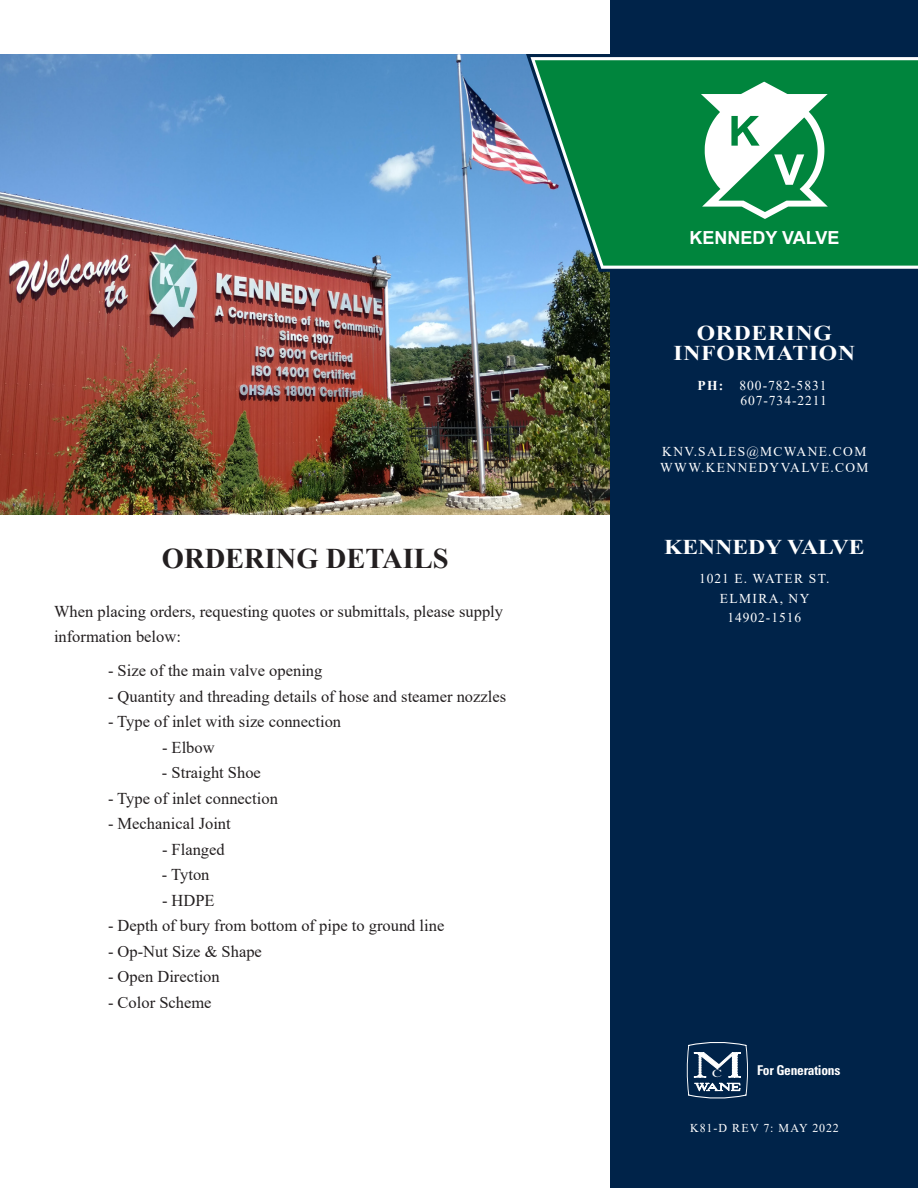
<style>
.page{position:relative;width:918px;height:1188px;background:#fff}
.page>*{position:absolute;margin:0;border:0;box-sizing:border-box;transform-origin:0 0}
.t1{font:700 28.5px "Times New Roman";color:#231f20}
.t2{font:700 21px "Times New Roman";letter-spacing:.03em;color:#fff;scale:1.13 1}
.t3{font:700 21px "Times New Roman";color:#fff;scale:1.13 1}
.t4{font:700 18px "Arial";color:#fff}
.t5{font:16.5px "Times New Roman";color:#231f20}
.t6{font:13.5px "Times New Roman";letter-spacing:.07em;color:#fff}
.t7{font:13.5px "Times New Roman";letter-spacing:.105em;color:#fff}
.t8{font:700 condensed 13.5px "Univers LT Pro";letter-spacing:-.02em;color:#fff}
.t9{font:12px "Times New Roman";letter-spacing:.07em;color:#fff}
.t10{font:11.4px "Bell";color:#fff;scale:1.34 1}
.s1{font-weight:700}
</style>
<div class="page">
<img style="left:0;top:54px;width:611px;height:460px">
<div style="left:611px;top:0;width:307px;height:1188px;background:#002349"></div>
<svg style="left:526px;top:54px;width:85px;height:218px;background:#6084ae"></svg>
<svg style="left:531px;top:57px;width:387px;height:212px;background:#c8d5e4"></svg>
<svg style="left:535px;top:60px;width:383px;height:206px;background:#0e884e"></svg>
<svg style="left:687px;top:1042px;width:61px;height:56px"></svg>
<svg style="left:701px;top:82px;width:127px;height:137px;background:#7abf9a"></svg>
<p class="t1" style="left:162px;top:538px;width:288px">ORDERING DETAILS</p>
<p class="t5" style="left:54px;top:600px;width:451px">When placing orders, requesting quotes or submittals, please supply</p>
<p class="t5" style="left:54px;top:625px;width:128px">information below:</p>
<p class="t5" style="left:108px;top:659px;width:216px">- Size of the main valve opening</p>
<p class="t5" style="left:108px;top:684px;width:400px">- Quantity and threading details of hose and steamer nozzles</p>
<p class="t5" style="left:108px;top:710px;width:235px">- Type of inlet with size connection</p>
<p class="t5" style="left:162px;top:735px;width:54px">- Elbow</p>
<p class="t5" style="left:162px;top:761px;width:100px">- Straight Shoe</p>
<p class="t5" style="left:108px;top:786px;width:171px">- Type of inlet connection</p>
<p class="t5" style="left:108px;top:812px;width:124px">- Mechanical Joint</p>
<p class="t5" style="left:162px;top:837px;width:64px">- Flanged</p>
<p class="t5" style="left:162px;top:863px;width:49px">- Tyton</p>
<p class="t5" style="left:162px;top:888px;width:54px">- HDPE</p>
<p class="t5" style="left:108px;top:914px;width:338px">- Depth of bury from bottom of pipe to ground line</p>
<p class="t5" style="left:108px;top:939px;width:155px">- Op-Nut Size &amp; Shape</p>
<p class="t5" style="left:108px;top:965px;width:113px">- Open Direction</p>
<p class="t5" style="left:108px;top:990px;width:105px">- Color Scheme</p>
<p class="t4" style="left:689px;top:225px;width:152px">KENNEDY VALVE</p>
<p class="t2" style="left:697px;top:318px;width:121px">ORDERING</p>
<p class="t2" style="left:674px;top:338px;width:162px">INFORMATION</p>
<p class="t6" style="left:697px;top:376px;width:131px"><span class="s1">PH:</span> 800-782-5831</p>
<p class="t6" style="left:740px;top:391px;width:88px">607-734-2211</p>
<p class="t7" style="left:662px;top:442px;width:206px">KNV.SALES@MCWANE.COM</p>
<p class="t7" style="left:660px;top:458px;width:210px">WWW.KENNEDYVALVE.COM</p>
<p class="t3" style="left:664px;top:532px;width:179px">KENNEDY VALVE</p>
<p class="t6" style="left:699px;top:569px;width:132px">1021 E. WATER ST.</p>
<p class="t7" style="left:720px;top:589px;width:91px">ELMIRA, NY</p>
<p class="t6" style="left:727px;top:608px;width:75px">14902-1516</p>
<p class="t10" style="left:712px;top:1067px;width:9px">C</p>
<p class="t8" style="left:757px;top:1062px;width:85px">For Generations</p>
<p class="t9" style="left:690px;top:1120px;width:150px">K81-D REV 7: MAY 2022</p>
</div>
